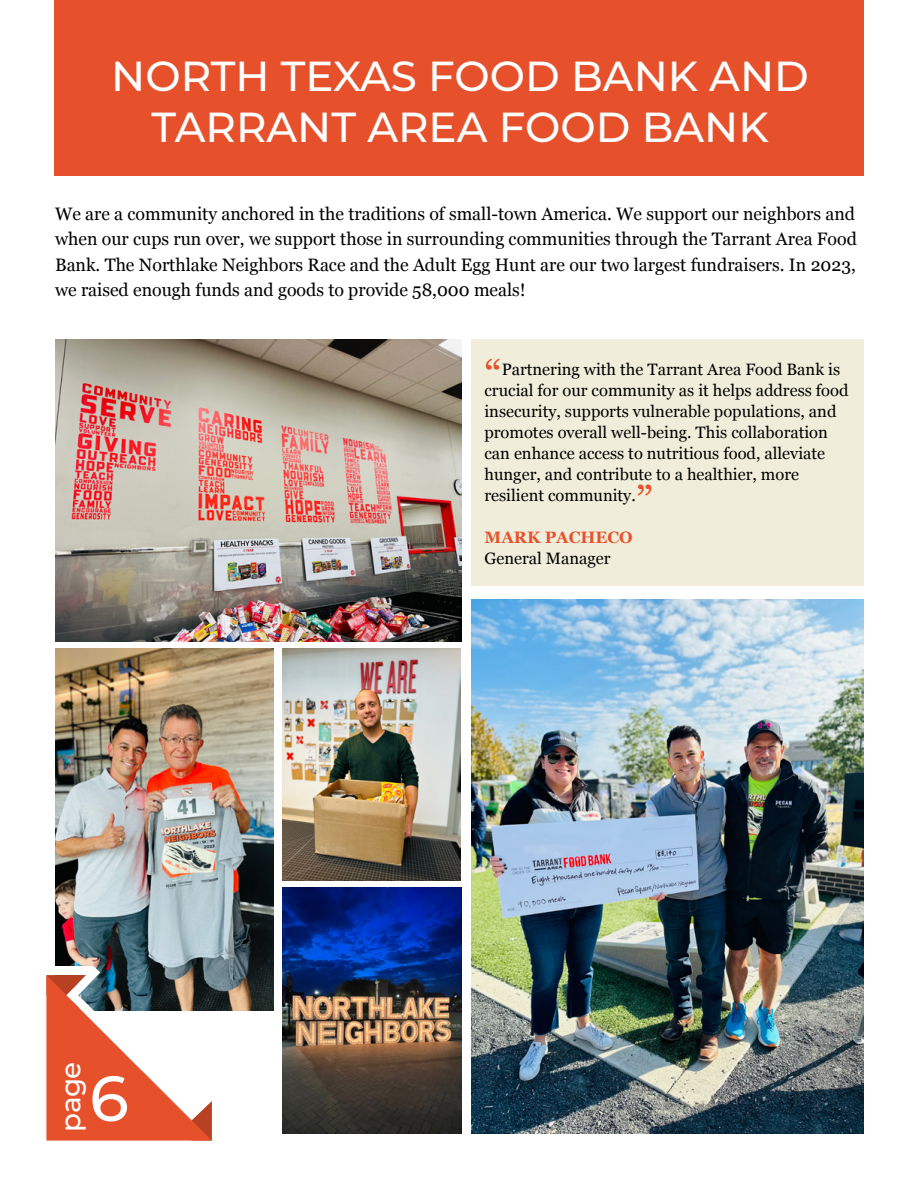
<style>
.page{position:relative;width:918px;height:1188px;background:#fff}
.page>*{position:absolute;margin:0;border:0;box-sizing:border-box;transform-origin:0 0}
.t1{font:500 63.75px "Montserrat";color:#fff}
.t2{font:500 42px/50.4px "Montserrat";color:#fff;text-align:center}
.t3{font:42px "Georgia";color:#e6512c}
.t4{font:500 27.75px "Montserrat";color:#fff}
.t5{font:18px/25.5px "Georgia";color:#000;text-align:justify}
.t6{font:16.5px/21px "Georgia";color:#000}
.t7{font:700 16.5px "Georgia";color:#e6512c}
</style>
<div class="page">
<img style="left:55px;top:649px;width:219px;height:362px">
<svg style="left:46px;top:967px;width:166px;height:174px"></svg>
<div style="left:46px;top:967px;width:48px;height:8px;background:#fff"></div>
<div style="left:54px;top:0;width:810px;height:176px;background:#e6512c"></div>
<div style="left:471px;top:339px;width:393px;height:247px;background:#f0eedb"></div>
<img style="left:55px;top:339px;width:406px;height:303px">
<img style="left:471px;top:600px;width:393px;height:534px">
<img style="left:283px;top:649px;width:178px;height:231px">
<img style="left:283px;top:888px;width:178px;height:246px">
<h2 class="t2" style="left:111px;top:50px;width:699px">NORTH TEXAS FOOD BANK AND<br>TARRANT AREA FOOD BANK</h2>
<p class="t5" style="left:55px;top:200px;width:803px">We are a community anchored in the traditions of small-town America. We support our neighbors and when our cups run over, we support those in surrounding communities through the Tarrant Area Food Bank. The Northlake Neighbors Race and the Adult Egg Hunt are our two largest fundraisers. In 2023, we raised enough funds and goods to provide 58,000 meals!</p>
<h2 class="t3" style="left:484px;top:345px;width:19px">“</h2>
<p class="t6" style="left:484px;top:358px;width:366px;text-indent:17px">Partnering with the Tarrant Area Food Bank is crucial for our community as it helps address food insecurity, supports vulnerable populations, and promotes overall well-being. This collaboration can enhance access to nutritious food, alleviate hunger, and contribute to a healthier, more resilient community.</p>
<h2 class="t3" style="left:636px;top:471px;width:19px">”</h2>
<h3 class="t4" style="left:51px;top:1132px;width:72px;rotate:-90deg">page</h3>
<h1 class="t1" style="left:89px;top:1054px;width:41px">6</h1>
<p class="t7" style="left:484px;top:525px;width:150px">MARK PACHECO</p>
<p class="t6" style="left:484px;top:547px;width:128px">General Manager</p>
</div>
